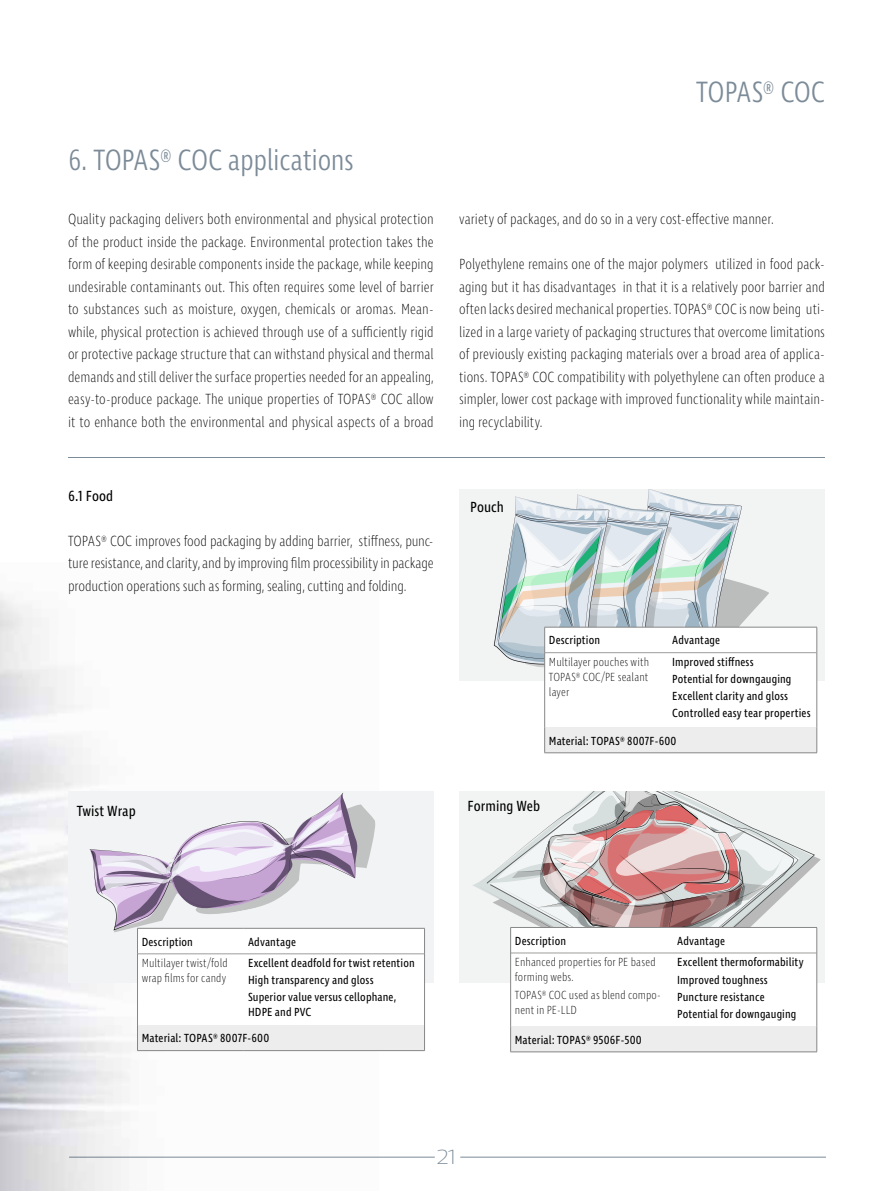
<style>
.page{position:relative;width:893px;height:1191px;background:#fff}
.page>*{position:absolute;margin:0;border:0;box-sizing:border-box;transform-origin:0 0}
.t1{font:300 30px "Ingra Cd";letter-spacing:-.01em;color:#7c8b98}
.t2{font:200 21px "Ingra Wd";color:#7c8b98}
.t3{font:200 15px/22.5px "Ingra Cd";letter-spacing:-.005em;color:#000;text-align:justify}
.t4{font:15px "Ingra Cd";color:#000}
.t5{font:12px/17.1px "Ingra Cd";letter-spacing:.01em;color:#000}
.t6{font:200 12px/15px "Ingra Cd";letter-spacing:.01em;color:#000}
</style>
<div class="page">
<hr style="left:69px;top:1156px;width:366px;height:1px;background:#7c8b98">
<hr style="left:460px;top:1156px;width:366px;height:1px;background:#7c8b98">
<img style="left:0;top:593px;width:379px;height:598px">
<div style="left:460px;top:489px;width:365px;height:191px;background:#f2f3f3"></div>
<svg style="left:493px;top:489px;width:324px;height:263px"></svg>
<hr style="left:544px;top:752px;width:124px;height:1px;background:#878787">
<hr style="left:668px;top:752px;width:149px;height:1px;background:#878787">
<div style="left:68px;top:791px;width:366px;height:191px;background:#f1f3f4"></div>
<svg style="left:85px;top:792px;width:340px;height:258px"></svg>
<hr style="left:137px;top:1050px;width:107px;height:1px;background:#878787">
<hr style="left:244px;top:1050px;width:181px;height:1px;background:#878787">
<div style="left:459px;top:791px;width:366px;height:191px;background:#f2f3f3"></div>
<div style="left:469px;top:791px;width:352px;height:191px;background:#f2f3f3"></div>
<svg style="left:480px;top:791px;width:17px;height:191px"></svg>
<svg style="left:497px;top:791px;width:320px;height:260px"></svg>
<hr style="left:510px;top:1051px;width:163px;height:1px;background:#878787">
<hr style="left:673px;top:1051px;width:144px;height:1px;background:#878787">
<hr style="left:68px;top:457px;width:757px;height:1px;background:#7c8b98">
<h1 class="t1" style="left:68px;top:141px;width:287px">6. TOPAS® COC applications</h1>
<p class="t3" style="left:68px;top:208px;width:367px">Quality packaging delivers both environmental and physical protection of the product inside the package. Environmental protection takes the form of keeping desirable components inside the package, while keeping undesirable contaminants out. This often requires some level of barrier to substances such as moisture, oxygen, chemicals or aromas. Mean&shy;while, physical protection is achieved through use of a sufficiently rigid or protective package structure that can withstand physical and thermal demands and still deliver the surface properties needed for an appealing, easy-to-produce package. The unique properties of TOPAS® COC allow it to enhance both the environmental and physical aspects of a broad</p>
<p class="t4" style="left:68px;top:486px;width:47px">6.1 Food</p>
<p class="t3" style="left:68px;top:530px;width:367px">TOPAS® COC improves food packaging by adding barrier, stiffness, punc&shy;ture resistance, and clarity, and by improving film processibility in package production operations such as forming, sealing, cutting and folding.</p>
<h1 class="t1" style="left:696px;top:73px;width:130px">TOPAS® COC</h1>
<p class="t3" style="left:459px;top:208px;width:316px">variety of packages, and do so in a very cost-effective manner.</p>
<p class="t3" style="left:459px;top:253px;width:367px">Polyethylene remains one of the major polymers utilized in food pack&shy;aging but it has disadvantages in that it is a relatively poor barrier and often lacks desired mechanical properties. TOPAS® COC is now being uti&shy;lized in a large variety of packaging structures that overcome limitations of previously existing packaging materials over a broad area of applica&shy;tions. TOPAS® COC compatibility with polyethylene can often produce a simpler, lower cost package with improved functionality while maintain&shy;ing recyclability.</p>
<p class="t4" style="left:470px;top:498px;width:35px">Pouch</p>
<p class="t5" style="left:549px;top:632px;width:53px">Description</p>
<p class="t5" style="left:672px;top:632px;width:49px">Advantage</p>
<p class="t6" style="left:549px;top:655px;width:102px;text-align:justify">Multilayer pouches with TOPAS® COC/PE sealant layer</p>
<p class="t5" style="left:672px;top:654px;width:140px">Improved stiffness<br>Potential for downgauging<br>Excellent clarity and gloss<br>Controlled easy tear properties</p>
<p class="t5" style="left:549px;top:732px;width:129px">Material: TOPAS® 8007F-600</p>
<p class="t4" style="left:77px;top:802px;width:61px">Twist Wrap</p>
<p class="t4" style="left:468px;top:796px;width:74px">Forming Web</p>
<p class="t5" style="left:142px;top:933px;width:53px">Description</p>
<p class="t5" style="left:248px;top:933px;width:49px">Advantage</p>
<p class="t6" style="left:142px;top:956px;width:87px">Multilayer twist/fold wrap films for candy</p>
<p class="t5" style="left:248px;top:955px;width:168px">Excellent deadfold for twist retention<br>High transparency and gloss<br>Superior value versus cellophane,</p>
<p class="t5" style="left:142px;top:1000px;width:171px;line-height:26px;text-indent:106px">HDPE and PVC<br>Material: TOPAS® 8007F-600</p>
<h2 class="t2" style="left:437px;top:1144px;width:21px">21</h2>
<p class="t5" style="left:515px;top:932px;width:53px">Description</p>
<p class="t5" style="left:677px;top:932px;width:49px">Advantage</p>
<p class="t6" style="left:515px;top:955px;width:142px">Enhanced properties for PE based forming webs.</p>
<p class="t6" style="left:515px;top:987px;width:148px">TOPAS® COC used as blend compo&shy;nent in PE-LLD</p>
<p class="t5" style="left:677px;top:954px;width:128px">Excellent thermoformability<br>Improved toughness<br>Puncture resistance<br>Potential for downgauging</p>
<p class="t5" style="left:515px;top:1031px;width:128px">Material: TOPAS® 9506F-500</p>
</div>
